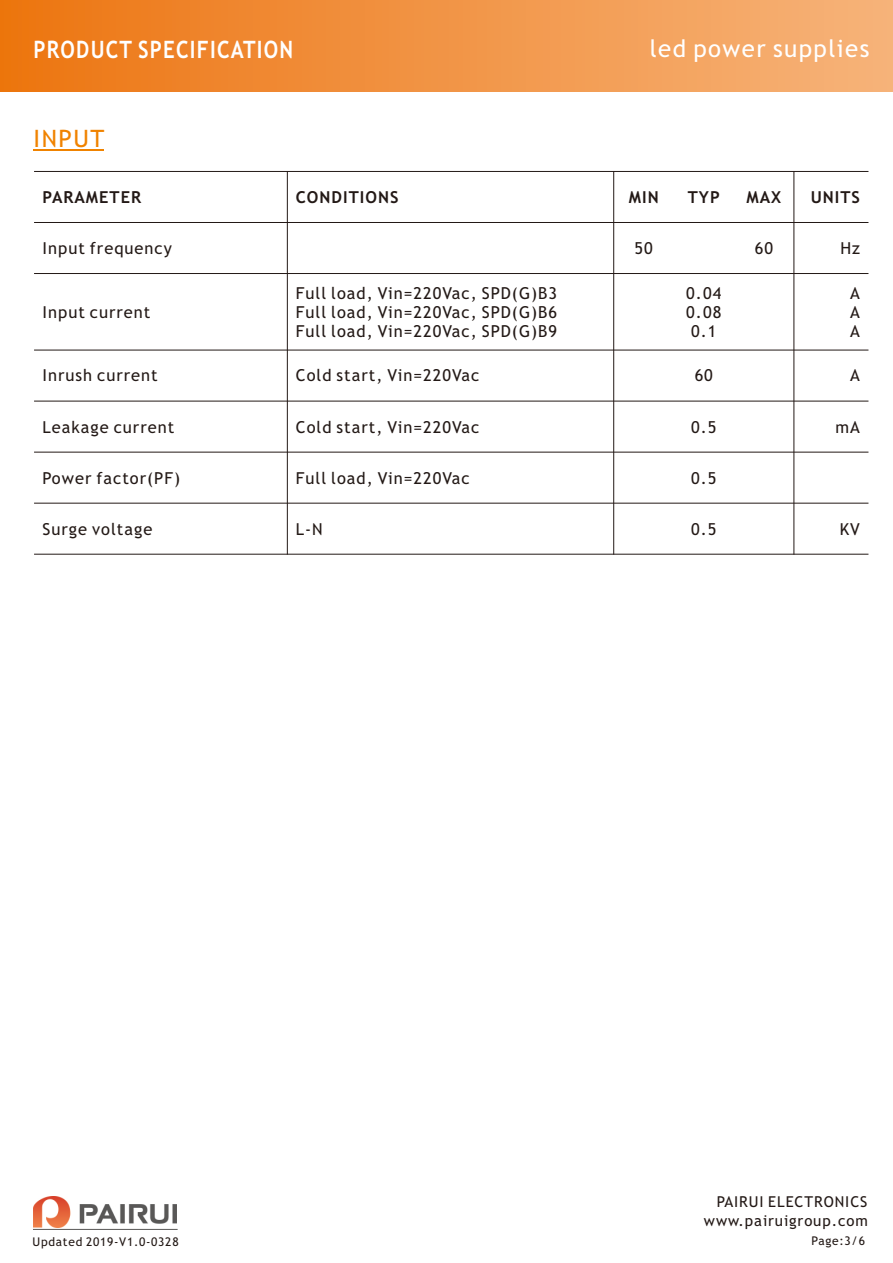
<style>
.page{position:relative;width:893px;height:1263px;background:#fff}
.page>*{position:absolute;margin:0;border:0;box-sizing:border-box;transform-origin:0 0}
.t1{font:700 24px "Trebuchet MS";letter-spacing:.06em;color:#fff;scale:.86 1}
.t2{font:24px "Trebuchet MS";letter-spacing:.06em;color:#fff}
.t3{font:24px "Trebuchet MS";letter-spacing:.06em;color:#f08300}
.t4{font:16.5px/19.2px "Trebuchet MS";letter-spacing:.06em;color:#231916;text-align:justify}
.t5{font:700 16.5px "Trebuchet MS";letter-spacing:.06em;color:#231916}
.t6{font:15px "Trebuchet MS";letter-spacing:.06em;color:#231916}
.t7{font:12px "Trebuchet MS";letter-spacing:.06em;color:#231916}
</style>
<div class="page">
<div style="left:0;top:0;width:893px;height:91px;background:linear-gradient(to right,#ec7511,#f6b47b)"></div>
<img style="left:33px;top:1196px;width:143px;height:31px">
<hr style="left:33px;top:1229px;width:145px;height:1px;background:#595857">
<hr style="left:34px;top:149px;width:70px;height:2px;background:#f08300">
<hr style="left:287px;top:171px;width:1px;height:384px;background:#231916">
<hr style="left:613px;top:171px;width:1px;height:384px;background:#231916">
<hr style="left:793px;top:171px;width:1px;height:384px;background:#231916">
<hr style="left:34px;top:554px;width:834px;height:1px;background:#231916">
<hr style="left:34px;top:503px;width:834px;height:1px;background:#231916">
<hr style="left:34px;top:452px;width:834px;height:1px;background:#231916">
<hr style="left:34px;top:401px;width:834px;height:1px;background:#231916">
<hr style="left:34px;top:350px;width:834px;height:1px;background:#231916">
<hr style="left:34px;top:273px;width:834px;height:1px;background:#231916">
<hr style="left:34px;top:222px;width:834px;height:1px;background:#231916">
<hr style="left:34px;top:171px;width:834px;height:1px;background:#231916">
<h1 class="t1" style="left:33px;top:40px;width:304px">PRODUCT SPECIFICATION</h1>
<h1 class="t2" style="left:650px;top:39px;width:221px">led power supplies</h1>
<h1 class="t3" style="left:34px;top:130px;width:72px">INPUT</h1>
<p class="t5" style="left:43px;top:191px;width:100px">PARAMETER</p>
<p class="t5" style="left:296px;top:191px;width:104px">CONDITIONS</p>
<p class="t5" style="left:629px;top:191px;width:31px">MIN</p>
<p class="t5" style="left:688px;top:191px;width:33px">TYP</p>
<p class="t5" style="left:746px;top:191px;width:36px">MAX</p>
<p class="t5" style="left:811px;top:191px;width:51px">UNITS</p>
<p class="t4" style="left:43px;top:240px;width:131px">Input frequency</p>
<p class="t4" style="left:635px;top:240px;width:20px">50</p>
<p class="t4" style="left:755px;top:240px;width:20px">60</p>
<p class="t4" style="left:840px;top:240px;width:21px">Hz</p>
<p class="t4" style="left:43px;top:304px;width:109px">Input current</p>
<p class="t4" style="left:296px;top:285px;width:263px">Full load, Vin=220Vac, SPD(G)B3<br>Full load, Vin=220Vac, SPD(G)B6<br>Full load, Vin=220Vac, SPD(G)B9</p>
<p class="t4" style="left:686px;top:285px;width:36px">0.04<br>0.08<br>0.1</p>
<p class="t4" style="left:850px;top:285px;width:11px">A A A</p>
<p class="t4" style="left:43px;top:367px;width:117px">Inrush current</p>
<p class="t4" style="left:296px;top:367px;width:185px">Cold start, Vin=220Vac</p>
<p class="t4" style="left:695px;top:367px;width:20px">60</p>
<p class="t4" style="left:850px;top:367px;width:11px">A</p>
<p class="t4" style="left:43px;top:418px;width:133px">Leakage current</p>
<p class="t4" style="left:296px;top:418px;width:185px">Cold start, Vin=220Vac</p>
<p class="t4" style="left:691px;top:418px;width:27px">0.5</p>
<p class="t4" style="left:835px;top:418px;width:26px">mA</p>
<p class="t4" style="left:43px;top:470px;width:139px">Power factor(PF)</p>
<p class="t4" style="left:296px;top:470px;width:175px">Full load, Vin=220Vac</p>
<p class="t4" style="left:691px;top:470px;width:27px">0.5</p>
<p class="t4" style="left:43px;top:521px;width:111px">Surge voltage</p>
<p class="t4" style="left:296px;top:521px;width:28px">L-N</p>
<p class="t4" style="left:691px;top:521px;width:27px">0.5</p>
<p class="t4" style="left:840px;top:521px;width:22px">KV</p>
<p class="t7" style="left:33px;top:1237px;width:147px">Updated 2019-V1.0-0328</p>
<p class="t6" style="left:717px;top:1196px;width:152px">PAIRUI ELECTRONICS</p>
<p class="t6" style="left:704px;top:1215px;width:165px">www.pairuigroup.com</p>
<p class="t7" style="left:812px;top:1236px;width:55px">Page:3/6</p>
</div>
